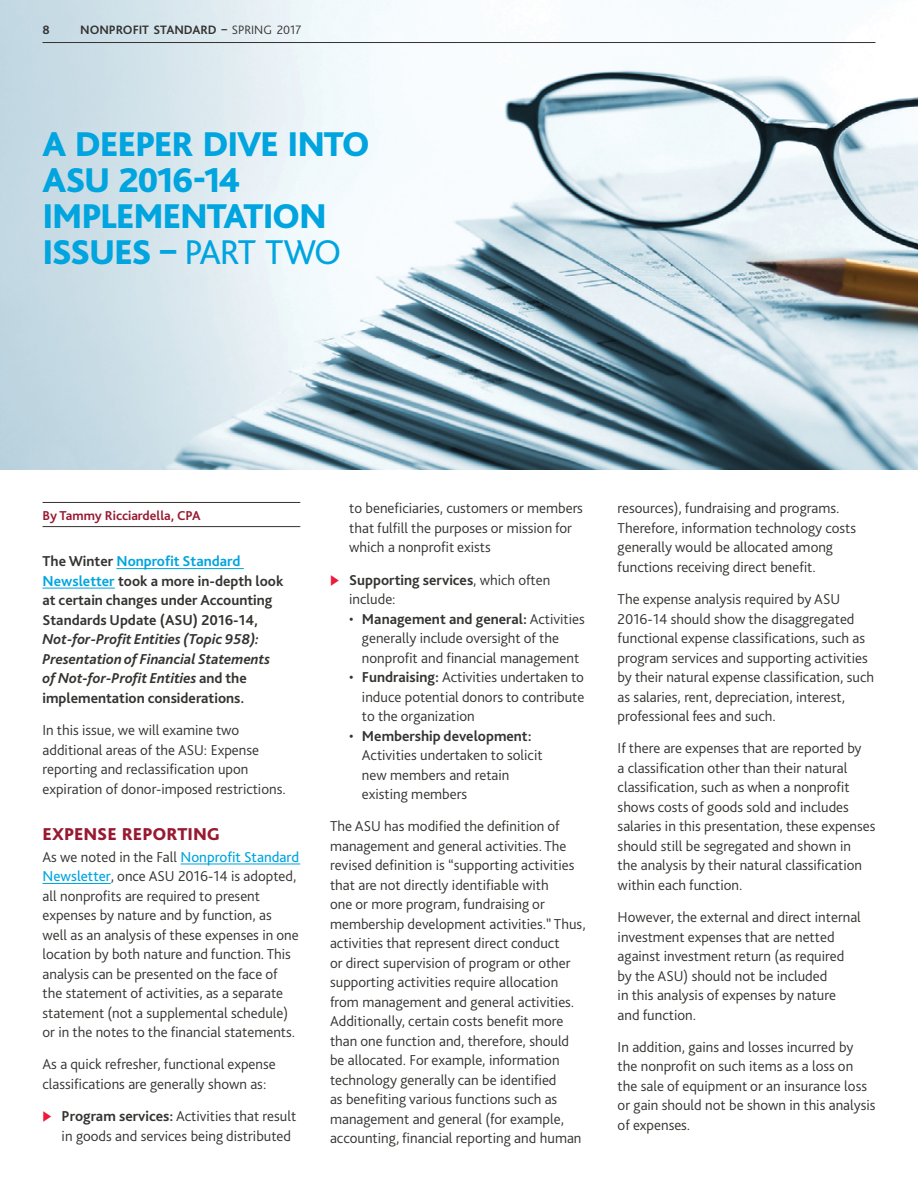
<style>
.page{position:relative;width:918px;height:1188px;background:#fff}
.page>*{position:absolute;margin:0;border:0;box-sizing:border-box;transform-origin:0 0}
.t1{font:800 36px/36px "Bliss Pro";letter-spacing:-.035em;color:#00a4df}
.t2{font:800 18px "Bliss Pro";letter-spacing:-.005em;color:#981a31}
.t3{font:300 15px/19.5px "Bliss Pro";color:#343331}
.t4{font:italic 700 15px/19.5px "Bliss Pro";color:#343331}
.t5{font:700 15px/19.5px "Bliss Pro";color:#343331}
.t6{font:700 13.5px "Bliss Pro";color:#981a31}
.t7{font:700 12.75px "Bliss Pro";letter-spacing:-.005em;color:#343331}
.s1{font-weight:300}
.s2{font-weight:400}
.s3{color:#00a4df}
.s4{font-style:normal}
.s5{font-weight:400;color:#00a4df}
.s6{color:#ed1a3b}
.s7{font-weight:700}
</style>
<div class="page">
<img style="left:0;top:0;width:918px;height:469px">
<hr style="left:43px;top:502px;width:257px;height:1px;background:#343331">
<hr style="left:43px;top:526px;width:257px;height:1px;background:#343331">
<hr style="left:116px;top:568px;width:128px;height:1px;background:#00a4df">
<hr style="left:43px;top:588px;width:72px;height:1px;background:#00a4df">
<hr style="left:181px;top:864px;width:119px;height:1px;background:#00a4df">
<hr style="left:43px;top:883px;width:68px;height:1px;background:#00a4df">
<hr style="left:43px;top:42px;width:832px;height:1px;background:#343331">
<p class="t7" style="left:43px;top:22px;width:9px">8</p>
<p class="t7" style="left:80px;top:22px;width:223px">NONPROFIT STANDARD – <span class="s1">SPRING 2017</span></p>
<h1 class="t1" style="left:43px;top:126px;width:329px">A DEEPER DIVE INTO<br>ASU 2016-14<br>IMPLEMENTATION<br>ISSUES – <span class="s2">PART TWO</span></h1>
<p class="t6" style="left:43px;top:507px;width:160px">By Tammy Ricciardella, CPA</p>
<p class="t5" style="left:43px;top:551px;width:242px">The Winter <span class="s3">Nonprofit Standard Newsletter</span> took a more in-depth look at certain changes under Accounting Standards Update (ASU) 2016-14,</p>
<p class="t4" style="left:43px;top:629px;width:229px">Not‑for‑Profit Entities (Topic 958):<br>Presentation of Financial Statements of Not‑for-Profit Entities <span class="s4">and the implementation considerations.</span></p>
<p class="t3" style="left:43px;top:720px;width:243px">In this issue, we will examine two additional areas of the ASU: Expense reporting and reclassification upon expiration of donor-imposed restrictions.</p>
<p class="t2" style="left:43px;top:823px;width:179px">EXPENSE REPORTING</p>
<p class="t3" style="left:43px;top:847px;width:258px">As we noted in the Fall <span class="s5">Nonprofit Standard Newsletter</span>, once ASU 2016-14 is adopted, all nonprofits are required to present expenses by nature and by function, as well as an analysis of these expenses in one location by both nature and function. This analysis can be presented on the face of the statement of activities, as a separate statement (not a supplemental schedule) or in the notes to the financial statements.</p>
<p class="t3" style="left:43px;top:1054px;width:235px">As a quick refresher, functional expense classifications are generally shown as:</p>
<p class="t3" style="left:62px;top:1106px;width:236px;text-indent:-19px"><span class="s6">◆</span> <span class="s7">Program services:</span> Activities that result in goods and services being distributed</p>
<p class="t3" style="left:349px;top:498px;width:235px">to beneficiaries, customers or members that fulfill the purposes or mission for which a nonprofit exists</p>
<p class="t3" style="left:349px;top:570px;width:203px;text-indent:-19px"><span class="s6">◆</span> <span class="s7">Supporting services</span>, which often include:</p>
<p class="t3" style="left:362px;top:609px;width:224px;text-indent:-13px">• <span class="s7">Management and general:</span> Activities generally include oversight of the nonprofit and financial management</p>
<p class="t3" style="left:362px;top:667px;width:224px;text-align:justify;text-indent:-13px">• <span class="s7">Fundraising:</span> Activities undertaken to induce potential donors to contribute to the organization</p>
<p class="t3" style="left:362px;top:726px;width:182px;text-indent:-13px">• <span class="s7">Membership development:<br></span>Activities undertaken to solicit new members and retain existing members</p>
<p class="t3" style="left:330px;top:816px;width:257px">The ASU has modified the definition of management and general activities. The revised definition is “supporting activities that are not directly identifiable with<br>one or more program, fundraising or membership development activities.” Thus, activities that represent direct conduct<br>or direct supervision of program or other supporting activities require allocation from management and general activities.<br>Additionally, certain costs benefit more than one function and, therefore, should be allocated. For example, information technology generally can be identified<br>as benefiting various functions such as management and general (for example, accounting, financial reporting and human</p>
<p class="t3" style="left:618px;top:498px;width:240px">resources), fundraising and programs.<br>Therefore, information technology costs generally would be allocated among functions receiving direct benefit.</p>
<p class="t3" style="left:618px;top:589px;width:258px">The expense analysis required by ASU 2016-14 should show the disaggregated functional expense classifications, such as program services and supporting activities by their natural expense classification, such as salaries, rent, depreciation, interest, professional fees and such.</p>
<p class="t3" style="left:618px;top:738px;width:259px">If there are expenses that are reported by<br>a classification other than their natural classification, such as when a nonprofit shows costs of goods sold and includes salaries in this presentation, these expenses should still be segregated and shown in<br>the analysis by their natural classification within each function.</p>
<p class="t3" style="left:618px;top:907px;width:245px">However, the external and direct internal investment expenses that are netted against investment return (as required by the ASU) should not be included<br>in this analysis of expenses by nature and function.</p>
<p class="t3" style="left:618px;top:1037px;width:259px">In addition, gains and losses incurred by the nonprofit on such items as a loss on the sale of equipment or an insurance loss or gain should not be shown in this analysis of expenses.</p>
</div>
